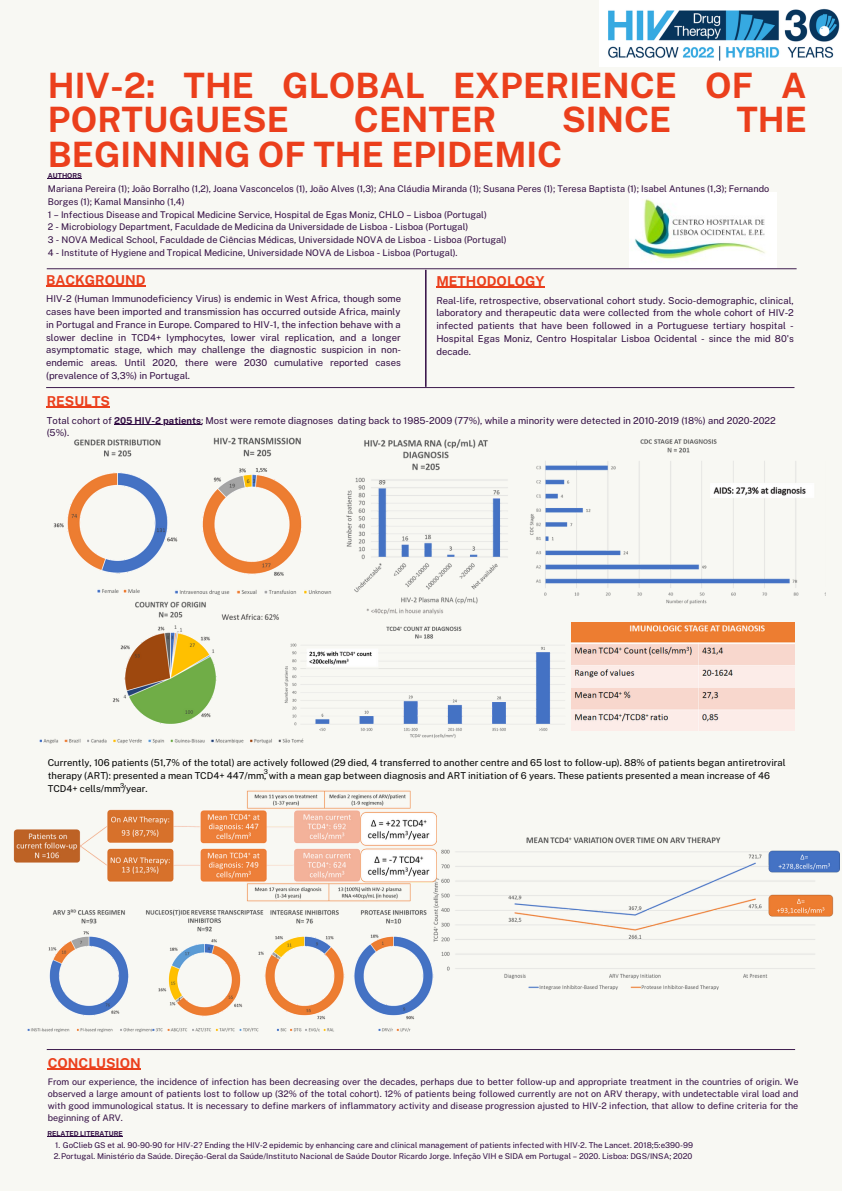
<style>
.page{position:relative;width:842px;height:1191px;background:#fff}
.page>*{position:absolute;margin:0;border:0;box-sizing:border-box;transform-origin:0 0}
.t1{font:700 34.9px/34.5px "Public Sans";color:#eb3f1c}
.t2{font:700 13.6px "Public Sans";color:#eb3f1c}
.t3{font:9.5px/12.7px "Public Sans";color:#310c42;text-align:justify}
.t4{font:9.5px/12.7px "Public Sans";color:#000}
.t5{font:9.2px/12.7px "Public Sans";color:#310c42}
.t6{font:9px/12px "Public Sans";color:#310c42;text-align:justify}
.t7{font:8px/10.7px "Public Sans";color:#310c42}
.t8{font:700 6.8px "Public Sans";color:#310c42}
.t9{font:6.6px "Public Sans";color:#000}
.s1{font-weight:700}
.s2{font-family:"Noto Sans"}
</style>
<div class="page">
<div style="left:0;top:0;width:842px;height:1190px;background:#f8f8f3"></div>
<hr style="left:47px;top:268px;width:750px;height:1px;background:#310c42">
<hr style="left:46px;top:387px;width:748px;height:1px;background:#310c42">
<hr style="left:425px;top:270px;width:2px;height:117px;background:#310c42">
<img style="left:599px;top:0;width:243px;height:67px">
<img style="left:572px;top:622px;width:223px;height:108px">
<hr style="left:47px;top:1048px;width:748px;height:1px;background:#310c42">
<img style="left:53px;top:439px;width:115px;height:154px">
<img style="left:112px;top:601px;width:167px;height:123px">
<img style="left:529px;top:439px;width:297px;height:165px">
<img style="left:284px;top:626px;width:281px;height:112px">
<img style="left:346px;top:439px;width:162px;height:176px">
<img style="left:165px;top:961px;width:89px;height:71px">
<img style="left:254px;top:961px;width:91px;height:71px">
<img style="left:354px;top:961px;width:75px;height:71px">
<img style="left:27px;top:961px;width:138px;height:72px">
<img style="left:629px;top:193px;width:147px;height:75px">
<img style="left:168px;top:437px;width:164px;height:158px">
<img style="left:427px;top:831px;width:413px;height:163px">
<img style="left:13px;top:730px;width:423px;height:231px">
<hr style="left:47px;top:406px;width:63px;height:2px;background:#eb3f1c">
<hr style="left:114px;top:424px;width:87px;height:1px;background:#310c42">
<hr style="left:47px;top:1136px;width:76px;height:1px;background:#310c42">
<hr style="left:46px;top:285px;width:100px;height:1px;background:#eb3f1c">
<hr style="left:48px;top:1068px;width:93px;height:1px;background:#eb3f1c">
<hr style="left:48px;top:178px;width:34px;height:1px;background:#310c42">
<hr style="left:436px;top:286px;width:109px;height:2px;background:#eb3f1c">
<h1 class="t1" style="left:48px;top:68px;width:760px">HIV-2: THE GLOBAL EXPERIENCE OF A<br>PORTUGUESE</h1>
<h1 class="t1" style="left:354px;top:102px;width:144px">CENTER</h1>
<h1 class="t1" style="left:562px;top:102px;width:111px">SINCE</h1>
<h1 class="t1" style="left:736px;top:102px;width:72px">THE</h1>
<h1 class="t1" style="left:48px;top:137px;width:516px">BEGINNING OF THE EPIDEMIC</h1>
<p class="t8" style="left:48px;top:171px;width:35px">AUTHORS</p>
<p class="t5" style="left:48px;top:182px;width:723px">Mariana Pereira (1); João Borralho (1,2), Joana Vasconcelos (1), João Alves (1,3); Ana Cláudia Miranda (1); Susana Peres (1); Teresa Baptista (1); Isabel Antunes (1,3); Fernando Borges (1); Kamal Mansinho (1,4)<br>1 – Infectious Disease and Tropical Medicine Service, Hospital de Egas Moniz, CHLO – Lisboa (Portugal)<br>2 - Microbiology Department, Faculdade de Medicina da Universidade de Lisboa - Lisboa (Portugal)<br>3 - NOVA Medical School, Faculdade de Ciências Médicas, Universidade NOVA de Lisboa - Lisboa (Portugal)<br>4 - Institute of Hygiene and Tropical Medicine, Universidade NOVA de Lisboa - Lisboa (Portugal).</p>
<h2 class="t2" style="left:46px;top:272px;width:101px">BACKGROUND</h2>
<p class="t3" style="left:46px;top:292px;width:356px">HIV-2 (Human Immunodeficiency Virus) is endemic in West Africa, though some cases have been imported and transmission has occurred outside Africa, mainly in Portugal and France in Europe. Compared to HIV-1, the infection behave with a slower decline in TCD4+ lymphocytes, lower viral replication, and a longer asymptomatic stage, which may challenge the diagnostic suspicion in non&shy;endemic areas. Until 2020, there were 2030 cumulative reported cases (prevalence of 3,3%) in Portugal.</p>
<h2 class="t2" style="left:436px;top:273px;width:110px">METHODOLOGY</h2>
<p class="t3" style="left:436px;top:294px;width:359px">Real-life, retrospective, observational cohort study. Socio-demographic, clinical, laboratory and therapeutic data were collected from the whole cohort of HIV-2 infected patients that have been followed in a Portuguese tertiary hospital - Hospital Egas Moniz, Centro Hospitalar Lisboa Ocidental - since the mid 80's decade.</p>
<h2 class="t2" style="left:47px;top:393px;width:65px">RESULTS</h2>
<p class="t3" style="left:47px;top:414px;width:731px">Total cohort of <span class="s1">205 HIV-2 patients</span>; Most were remote diagnoses dating back to 1985-2009 (77%), while a minority were detected in 2010-2019 (18%) and 2020-2022 (5%).</p>
<p class="t4" style="left:48px;top:756px;width:739px">Currently, 106 patients (51,7% of the total) are actively followed (29 died, 4 transferred to another centre and 65 lost to follow-up). 88% of patients began antiretroviral therapy (ART): presented a mean TCD4+ 447/mm, with a mean gap between diagnosis and ART initiation of 6 years. These patients presented a mean increase of 46<br>TCD4+ cells/mm /year.</p>
<p class="t9" style="left:264px;top:767px;width:6px">3</p>
<p class="t9" style="left:120px;top:781px;width:6px">3</p>
<h2 class="t2" style="left:48px;top:1054px;width:95px">CONCLUSION</h2>
<p class="t6" style="left:48px;top:1075px;width:752px">From our experience, the incidence of infection has been decreasing over the decades, perhaps due to better follow-up and appropriate treatment in the countries of origin. We observed a large amount of patients lost to follow up (32% of the total cohort). 12% of patients being followed currently are not on ARV therapy, with undetectable viral load and with good immunological status. It is necessary to define markers of inflammatory activity and disease progression ajusted to HIV-2 infection, that allow to define criteria for the beginning of ARV.</p>
<p class="t8" style="left:47px;top:1129px;width:77px">RELATED LITERATURE</p>
<p class="t7" style="left:54px;top:1139px;width:641px">1. GoClieb GS et al. 90<span class="s2">‐</span>90<span class="s2">‐</span>90 for HIV-2? Ending the HIV<span class="s2">‐</span>2 epidemic by enhancing care and clinical management of patients infected with HIV<span class="s2">‐</span>2. The Lancet. 2018;5:e390-99<br>2.Portugal. Ministério da Saúde. Direção-Geral da Saúde/Instituto Nacional de Saúde Doutor Ricardo Jorge. Infeção VIH e SIDA em Portugal – 2020. Lisboa: DGS/INSA; 2020</p>
</div>
